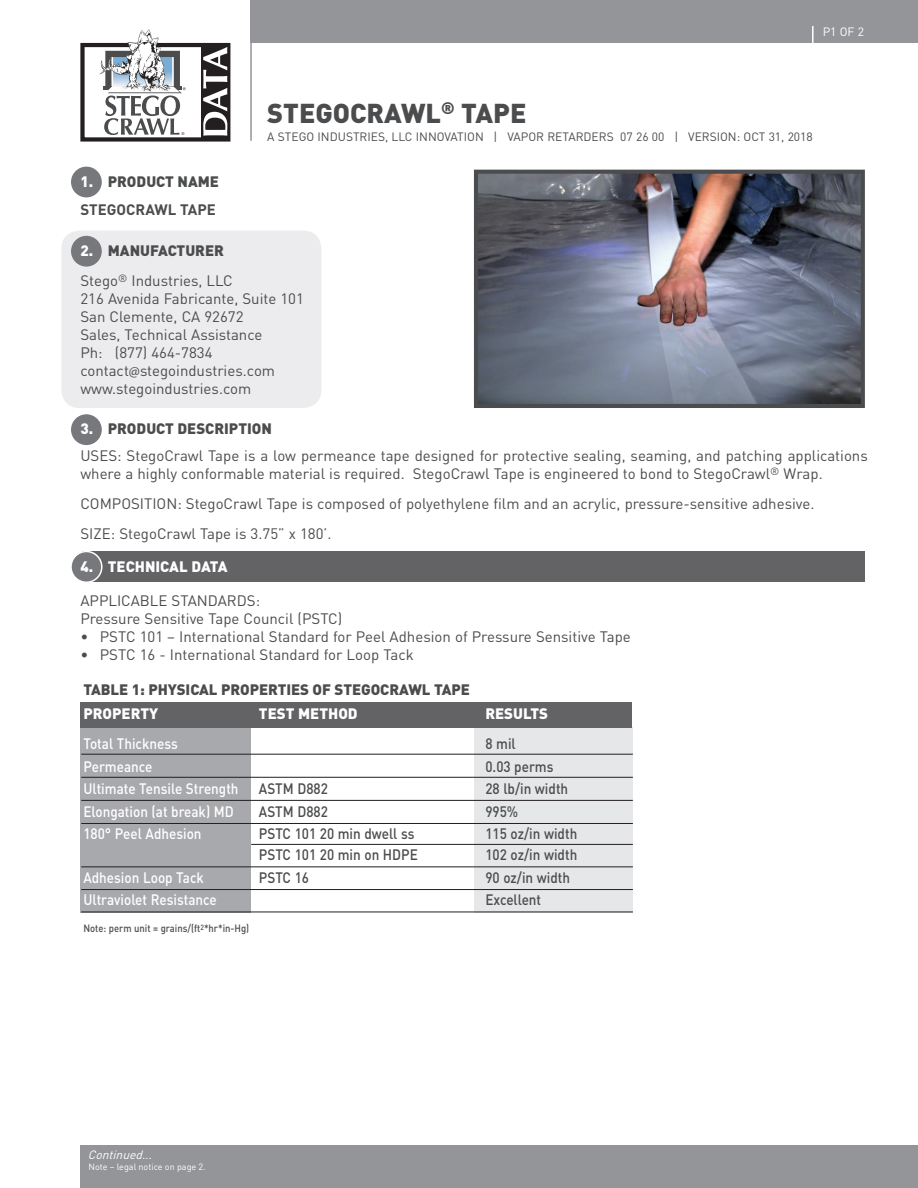
<style>
.page{position:relative;width:918px;height:1188px;background:#fff}
.page>*{position:absolute;margin:0;border:0;box-sizing:border-box;transform-origin:0 0}
.t1{font:900 27px "DIN";color:#4b4c4d}
.t2{font:15px/18px "DIN";color:#4b4c4d}
.t3{font:500 15px "DIN";color:#4b4c4d;scale:.9 1}
.t4{font:500 15px "DIN";color:#fff;scale:.9 1}
.t5{font:900 15px "DIN";letter-spacing:-.005em;color:#4b4c4d}
.t6{font:900 15px "DIN";color:#fff}
.t7{font:700 15px "DIN";color:#4b4c4d}
.t8{font:12px "DIN";color:#4b4c4d}
.t9{font:italic 12px "DIN";color:#fff}
.t10{font:12px "DIN";color:#fff}
.t11{font:500 10.5px "DIN";color:#4b4c4d;scale:.9 1}
.t12{font:9px "DIN";color:#fff}
.s1{color:#fff}
.s2{font-family:"Myriad Pro"}
</style>
<div class="page">
<div style="left:250px;top:0;width:668px;height:42px;background:#939598"></div>
<hr style="left:250px;top:0;width:2px;height:141px;background:#939598">
<svg style="left:812px;top:26px;width:2px;height:17px"></svg>
<svg style="left:80px;top:30px;width:150px;height:112px"></svg>
<div style="left:61px;top:231px;width:260px;height:177px;background:#ececee;border-radius:18px"></div>
<div style="left:82px;top:551px;width:783px;height:31px;background:#636366"></div>
<div style="left:71px;top:551px;width:31px;height:31px;background:#76787b;border-radius:50%"></div>
<div style="left:70px;top:551px;width:33px;height:32px;border:2px solid #fff;border-radius:50%"></div>
<div style="left:71px;top:414px;width:31px;height:31px;background:#76787b;border-radius:50%"></div>
<div style="left:71px;top:236px;width:31px;height:31px;background:#76787b;border-radius:50%"></div>
<div style="left:71px;top:167px;width:31px;height:30px;background:#76787b;border-radius:50%"></div>
<img style="left:479px;top:175px;width:381px;height:228px">
<div style="left:474px;top:170px;width:391px;height:238px;border:4px solid #4b4c4d"></div>
<div style="left:474px;top:727px;width:158px;height:185px;background:#e6e7e9"></div>
<div style="left:80px;top:727px;width:171px;height:185px;background:#a8a9ad"></div>
<div style="left:80px;top:702px;width:552px;height:25px;background:#636366"></div>
<hr style="left:81px;top:754px;width:552px;height:1px;background:#231f20">
<hr style="left:81px;top:777px;width:552px;height:1px;background:#231f20">
<hr style="left:81px;top:800px;width:552px;height:1px;background:#231f20">
<hr style="left:81px;top:823px;width:552px;height:1px;background:#231f20">
<hr style="left:251px;top:844px;width:382px;height:1px;background:#231f20">
<hr style="left:81px;top:867px;width:552px;height:1px;background:#231f20">
<hr style="left:81px;top:889px;width:552px;height:1px;background:#231f20">
<hr style="left:81px;top:912px;width:552px;height:1px;background:#231f20">
<div style="left:80px;top:1146px;width:838px;height:42px;background:#939598"></div>
<p class="t10" style="left:823px;top:24px;width:43px">P1 OF 2</p>
<p class="t1" style="left:267px;top:95px;width:261px">STEGOCRAWL<sup>®</sup> TAPE</p>
<p class="t8" style="left:267px;top:129px;width:547px">A STEGO INDUSTRIES, LLC INNOVATION | VAPOR RETARDERS 07 26 00 | VERSION: OCT 31, 2018</p>
<p class="t5" style="left:80px;top:171px;width:140px"><span class="s1">1.</span> PRODUCT NAME</p>
<p class="t7" style="left:80px;top:200px;width:137px">STEGOCRAWL TAPE</p>
<p class="t5" style="left:80px;top:240px;width:145px"><span class="s1">2.</span> MANUFACTURER</p>
<p class="t2" style="left:80px;top:271px;width:154px">Stego<sup>®</sup> Industries, LLC</p>
<p class="t2" style="left:80px;top:289px;width:225px">216 Avenida Fabricante, Suite 101</p>
<p class="t2" style="left:80px;top:307px;width:165px">San Clemente, CA 92672</p>
<p class="t2" style="left:80px;top:325px;width:184px">Sales, Technical Assistance</p>
<p class="t2" style="left:80px;top:343px;width:134px">Ph: (877) 464-7834</p>
<p class="t2" style="left:80px;top:361px;width:196px">contact<span class="s2">@</span>stegoindustries.com</p>
<p class="t2" style="left:80px;top:379px;width:172px">www.stegoindustries.com</p>
<p class="t5" style="left:80px;top:419px;width:193px"><span class="s1">3.</span> PRODUCT DESCRIPTION</p>
<p class="t2" style="left:80px;top:446px;width:789px">USES: StegoCrawl Tape is a low permeance tape designed for protective sealing, seaming, and patching applications where a highly conformable material is required. StegoCrawl Tape is engineered to bond to StegoCrawl<sup>®</sup> Wrap.</p>
<p class="t2" style="left:80px;top:494px;width:736px">COMPOSITION: StegoCrawl Tape is composed of polyethylene film and an acrylic, pressure-sensitive adhesive.</p>
<p class="t2" style="left:80px;top:524px;width:253px">SIZE: StegoCrawl Tape is 3.75” x 180’.</p>
<p class="t6" style="left:80px;top:556px;width:149px">4. TECHNICAL DATA</p>
<p class="t2" style="left:80px;top:592px;width:181px">APPLICABLE STANDARDS:</p>
<p class="t2" style="left:80px;top:610px;width:263px">Pressure Sensitive Tape Council (PSTC)</p>
<p class="t2" style="left:80px;top:628px;width:552px">• PSTC 101 – International Standard for Peel Adhesion of Pressure Sensitive Tape</p>
<p class="t2" style="left:80px;top:646px;width:335px">• PSTC 16 - International Standard for Loop Tack</p>
<p class="t5" style="left:83px;top:680px;width:388px">TABLE 1: PHYSICAL PROPERTIES OF STEGOCRAWL TAPE</p>
<p class="t6" style="left:83px;top:704px;width:76px">PROPERTY</p>
<p class="t6" style="left:259px;top:704px;width:100px">TEST METHOD</p>
<p class="t6" style="left:485px;top:704px;width:64px">RESULTS</p>
<p class="t4" style="left:83px;top:734px;width:106px">Total Thickness</p>
<p class="t3" style="left:485px;top:734px;width:35px">8 mil</p>
<p class="t4" style="left:83px;top:757px;width:78px">Permeance</p>
<p class="t3" style="left:485px;top:757px;width:77px">0.03 perms</p>
<p class="t4" style="left:83px;top:779px;width:174px">Ultimate Tensile Strength</p>
<p class="t3" style="left:259px;top:779px;width:78px">ASTM D882</p>
<p class="t3" style="left:485px;top:779px;width:94px">28 lb/in width</p>
<p class="t4" style="left:83px;top:802px;width:169px">Elongation (at break) MD</p>
<p class="t3" style="left:259px;top:802px;width:78px">ASTM D882</p>
<p class="t3" style="left:485px;top:802px;width:38px">995%</p>
<p class="t4" style="left:83px;top:824px;width:133px">180° Peel Adhesion</p>
<p class="t3" style="left:259px;top:824px;width:174px">PSTC 101 20 min dwell ss</p>
<p class="t3" style="left:485px;top:824px;width:104px">115 oz/in width</p>
<p class="t3" style="left:259px;top:845px;width:178px">PSTC 101 20 min on HDPE</p>
<p class="t3" style="left:485px;top:845px;width:104px">102 oz/in width</p>
<p class="t4" style="left:83px;top:868px;width:136px">Adhesion Loop Tack</p>
<p class="t3" style="left:259px;top:868px;width:57px">PSTC 16</p>
<p class="t3" style="left:485px;top:868px;width:96px">90 oz/in width</p>
<p class="t4" style="left:83px;top:890px;width:150px">Ultraviolet Resistance</p>
<p class="t3" style="left:485px;top:890px;width:64px">Excellent</p>
<p class="t11" style="left:83px;top:922px;width:186px">Note: perm unit = grains/(ft<sup>2</sup>*hr*in-Hg)</p>
<p class="t9" style="left:88px;top:1147px;width:69px">Continued...</p>
<p class="t12" style="left:89px;top:1161px;width:119px">Note – legal notice on page 2.</p>
</div>
